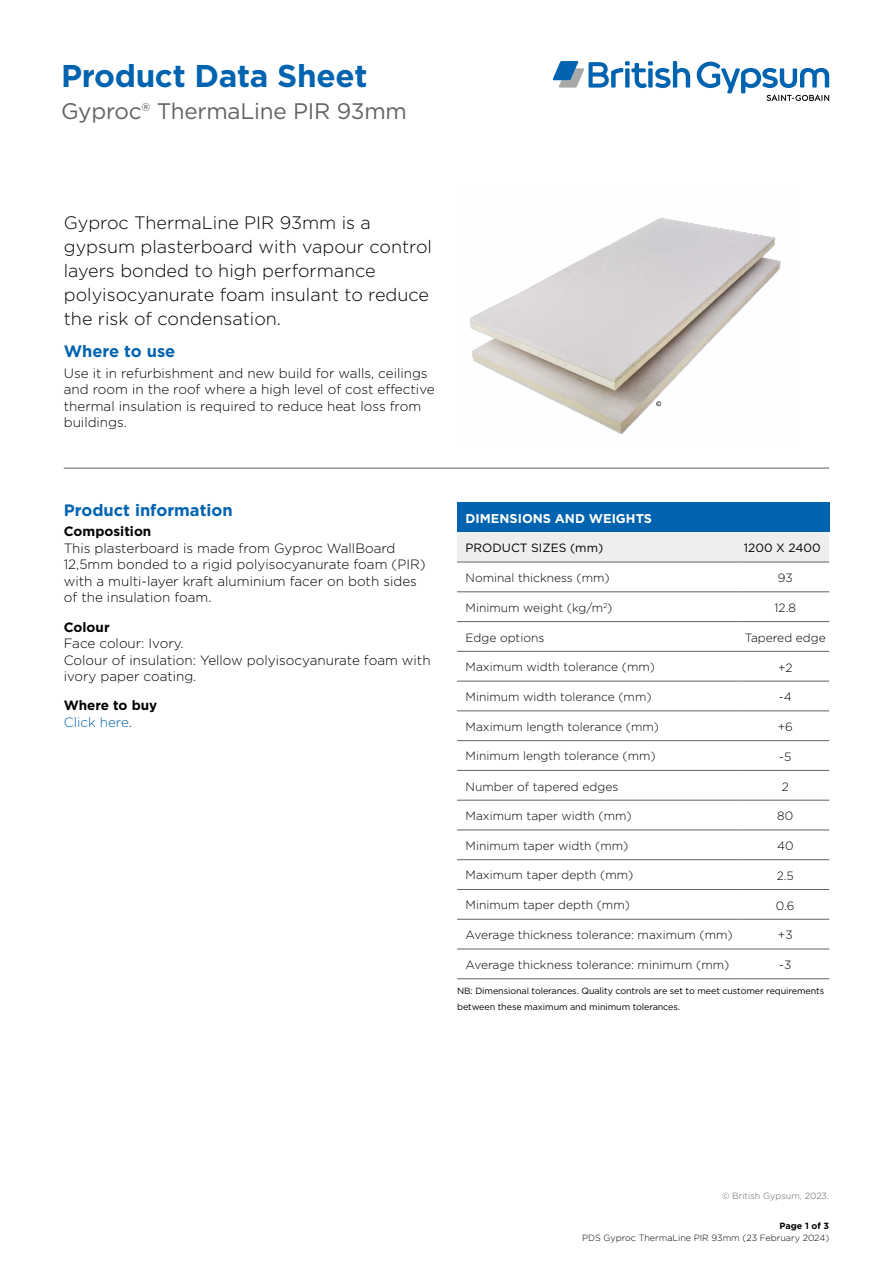
<style>
.page{position:relative;width:893px;height:1263px;background:#fff}
.page>*{position:absolute;margin:0;border:0;box-sizing:border-box;transform-origin:0 0}
.t1{font:700 31.5px "Gotham";letter-spacing:-.01em;color:#0063af}
.t2{font:22.5px "Gotham";letter-spacing:-.01em;color:#646363}
.t3{font:300 18px/24px "Gotham";color:#000}
.t4{font:700 16.5px "Gotham";color:#0063af}
.t5{font:300 13.5px/16.5px "Gotham";color:#000}
.t6{font:700 13.5px/16.5px "Gotham";color:#000}
.t7{font:700 12.75px "Gotham";color:#fff}
.t8{font:300 12px "Gotham";color:#000}
.t9{font:12px "Gotham";color:#000}
.t10{font:9px/15px "Gotham";letter-spacing:-.01em;color:#000}
.t11{font:300 9px "Gotham";color:#000}
.t12{font:300 9px "Gotham";color:#646363}
.t13{font:700 9px "Gotham";color:#000}
.s1{font-weight:300;color:#0063af}
.s2{font-weight:300}
</style>
<div class="page">
<svg style="left:553px;top:61px;width:137px;height:27px"></svg>
<svg style="left:697px;top:62px;width:132px;height:39px"></svg>
<div style="left:457px;top:502px;width:372px;height:30px;background:#0063af"></div>
<div style="left:457px;top:532px;width:372px;height:30px;background:#eee"></div>
<svg style="left:457px;top:592px;width:372px;height:357px"></svg>
<hr style="left:457px;top:562px;width:284px;height:1px;background:#646363">
<hr style="left:741px;top:562px;width:88px;height:1px;background:#646363">
<hr style="left:457px;top:591px;width:284px;height:1px;background:#646363">
<hr style="left:741px;top:591px;width:88px;height:1px;background:#646363">
<hr style="left:457px;top:621px;width:284px;height:1px;background:#646363">
<hr style="left:741px;top:621px;width:88px;height:1px;background:#646363">
<hr style="left:457px;top:651px;width:284px;height:1px;background:#646363">
<hr style="left:457px;top:681px;width:284px;height:1px;background:#646363">
<hr style="left:741px;top:651px;width:88px;height:1px;background:#646363">
<hr style="left:741px;top:681px;width:88px;height:1px;background:#646363">
<hr style="left:457px;top:710px;width:284px;height:1px;background:#646363">
<hr style="left:457px;top:740px;width:284px;height:1px;background:#646363">
<hr style="left:741px;top:710px;width:88px;height:1px;background:#646363">
<hr style="left:741px;top:740px;width:88px;height:1px;background:#646363">
<hr style="left:457px;top:770px;width:284px;height:1px;background:#646363">
<hr style="left:457px;top:800px;width:284px;height:1px;background:#646363">
<hr style="left:741px;top:770px;width:88px;height:1px;background:#646363">
<hr style="left:741px;top:800px;width:88px;height:1px;background:#646363">
<hr style="left:457px;top:829px;width:284px;height:1px;background:#646363">
<hr style="left:741px;top:829px;width:88px;height:1px;background:#646363">
<hr style="left:457px;top:859px;width:284px;height:1px;background:#646363">
<hr style="left:741px;top:859px;width:88px;height:1px;background:#646363">
<hr style="left:457px;top:889px;width:284px;height:1px;background:#646363">
<hr style="left:457px;top:919px;width:284px;height:1px;background:#646363">
<hr style="left:457px;top:949px;width:284px;height:1px;background:#646363">
<hr style="left:457px;top:978px;width:284px;height:1px;background:#646363">
<hr style="left:741px;top:889px;width:88px;height:1px;background:#646363">
<hr style="left:741px;top:919px;width:88px;height:1px;background:#646363">
<hr style="left:741px;top:949px;width:88px;height:1px;background:#646363">
<hr style="left:741px;top:978px;width:88px;height:1px;background:#646363">
<hr style="left:64px;top:468px;width:765px;height:1px;background:#646363">
<img style="left:469px;top:217px;width:312px;height:217px">
<h1 class="t1" style="left:61px;top:55px;width:308px">Product Data Sheet</h1>
<h2 class="t2" style="left:61px;top:96px;width:347px">Gyproc® ThermaLine PIR 93mm</h2>
<h3 class="t3" style="left:64px;top:210px;width:370px">Gyproc ThermaLine PIR 93mm is a gypsum plasterboard with vapour control layers bonded to high performance polyisocyanurate foam insulant to reduce the risk of condensation.</h3>
<p class="t4" style="left:64px;top:340px;width:113px">Where to use</p>
<p class="t5" style="left:64px;top:364px;width:372px">Use it in refurbishment and new build for walls, ceilings and room in the roof where a high level of cost effective thermal insulation is required to reduce heat loss from buildings.</p>
<p class="t4" style="left:64px;top:499px;width:170px">Product information</p>
<p class="t6" style="left:64px;top:523px;width:89px">Composition</p>
<p class="t5" style="left:64px;top:540px;width:363px">This plasterboard is made from Gyproc WallBoard 12,5mm bonded to a rigid polyisocyanurate foam (PIR) with a multi-layer kraft aluminium facer on both sides of the insulation foam.</p>
<p class="t6" style="left:64px;top:619px;width:47px">Colour</p>
<p class="t5" style="left:64px;top:635px;width:368px">Face colour: Ivory.<br>Colour of insulation: Yellow polyisocyanurate foam with ivory paper coating.</p>
<p class="t6" style="left:64px;top:697px;width:95px">Where to buy<br><span class="s1">Click here</span><span class="s2">.</span></p>
<p class="t7" style="left:466px;top:510px;width:188px">DIMENSIONS AND WEIGHTS</p>
<p class="t9" style="left:466px;top:540px;width:139px">PRODUCT SIZES (mm)</p>
<p class="t9" style="left:744px;top:540px;width:78px">1200 X 2400</p>
<p class="t8" style="left:466px;top:570px;width:146px">Nominal thickness (mm)</p>
<p class="t8" style="left:778px;top:570px;width:16px">93</p>
<p class="t8" style="left:466px;top:600px;width:148px">Minimum weight (kg/m<sup>2</sup>)</p>
<p class="t8" style="left:774px;top:600px;width:23px">12.8</p>
<p class="t8" style="left:466px;top:630px;width:80px">Edge options</p>
<p class="t8" style="left:745px;top:630px;width:82px">Tapered edge</p>
<p class="t8" style="left:466px;top:659px;width:191px">Maximum width tolerance (mm)</p>
<p class="t8" style="left:778px;top:660px;width:16px">+2</p>
<p class="t8" style="left:466px;top:689px;width:187px">Minimum width tolerance (mm)</p>
<p class="t8" style="left:779px;top:689px;width:14px">-4</p>
<p class="t8" style="left:466px;top:719px;width:195px">Maximum length tolerance (mm)</p>
<p class="t8" style="left:778px;top:719px;width:17px">+6</p>
<p class="t8" style="left:466px;top:748px;width:192px">Minimum length tolerance (mm)</p>
<p class="t8" style="left:779px;top:749px;width:14px">-5</p>
<p class="t8" style="left:466px;top:779px;width:154px">Number of tapered edges</p>
<p class="t8" style="left:782px;top:779px;width:9px">2</p>
<p class="t8" style="left:466px;top:808px;width:168px">Maximum taper width (mm)</p>
<p class="t8" style="left:777px;top:808px;width:18px">80</p>
<p class="t8" style="left:466px;top:838px;width:164px">Minimum taper width (mm)</p>
<p class="t8" style="left:777px;top:838px;width:18px">40</p>
<p class="t8" style="left:466px;top:867px;width:169px">Maximum taper depth (mm)</p>
<p class="t8" style="left:777px;top:868px;width:19px">2.5</p>
<p class="t8" style="left:466px;top:897px;width:166px">Minimum taper depth (mm)</p>
<p class="t8" style="left:776px;top:898px;width:20px">0.6</p>
<p class="t8" style="left:466px;top:928px;width:269px">Average thickness tolerance: maximum (mm)</p>
<p class="t8" style="left:778px;top:928px;width:16px">+3</p>
<p class="t8" style="left:466px;top:957px;width:265px">Average thickness tolerance: minimum (mm)</p>
<p class="t8" style="left:779px;top:957px;width:14px">-3</p>
<p class="t10" style="left:457px;top:983px;width:369px">NB: Dimensional tolerances. Quality controls are set to meet customer requirements between these maximum and minimum tolerances.</p>
<p class="t12" style="left:722px;top:1190px;width:109px">© British Gypsum, 2023.</p>
<p class="t13" style="left:779px;top:1219px;width:51px">Page 1 of 3</p>
<p class="t11" style="left:582px;top:1232px;width:249px">PDS Gyproc ThermaLine PIR 93mm (23 February 2024)</p>
</div>
